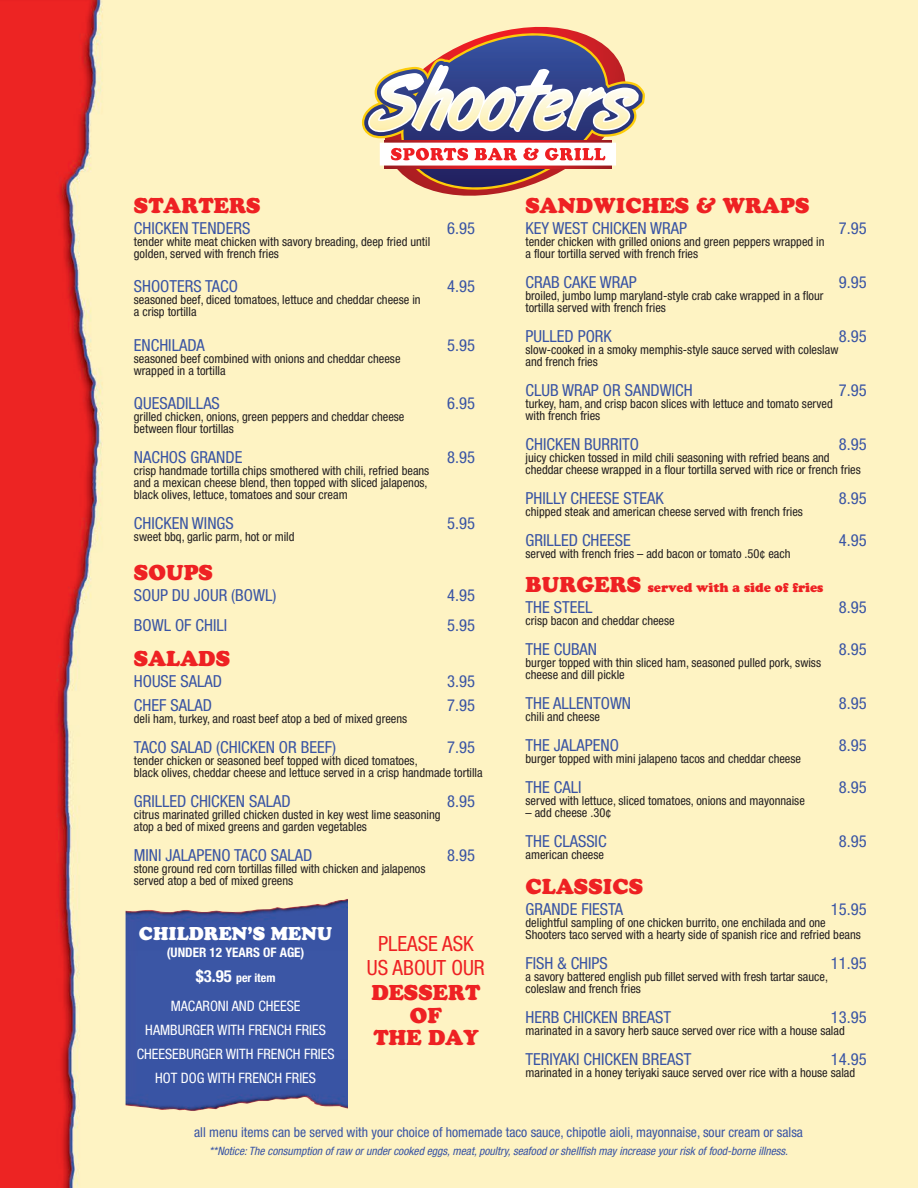
<style>
.page{position:relative;width:918px;height:1188px;background:#fff}
.page>*{position:absolute;margin:0;border:0;box-sizing:border-box;transform-origin:0 0}
.t1{font:condensed 21px/24px "Helvetica Neue LT Std";color:#ee2123;text-align:center}
.t2{font:900 20.7px/22.5px "Cooper BT";color:#ee2123;text-align:center}
.t3{font:900 18px "Cooper BT";color:#fff}
.t4{font:condensed 16.65px "Helvetica Neue LT Std";color:#3954a4}
.t5{font:condensed 14.4px/23.9px "Helvetica Neue LT Std";color:#fff;text-align:center}
.t6{font:condensed 13.65px "Helvetica Neue LT Std";color:#3954a4}
.t7{font:700 condensed 13.2px "Helvetica Neue LT Std";color:#fff}
.t8{font:condensed 12.45px/12px "Helvetica Neue LT Std";color:#231f20}
.t9{font:900 12.45px "Cooper BT";color:#ee2123}
.t10{font:700 condensed 12px "Helvetica Neue LT Std";color:#fff}
.t11{font:italic condensed 11.55px "Helvetica Neue LT Std";color:#3954a4}
.s1{font-size:16.8px}
.s2{font-size:20.7px}
</style>
<div class="page">
<img style="left:0;top:0;width:918px;height:1188px">
<svg style="left:364px;top:27px;width:279px;height:169px"></svg>
<svg style="left:368px;top:27px;width:271px;height:169px;background:#b9a1a0"></svg>
<img style="left:126px;top:899px;width:222px;height:212px">
<h2 class="t2" style="left:134px;top:194px;width:128px">STARTERS</h2>
<h3 class="t4" style="left:134px;top:222px;width:118px">CHICKEN TENDERS</h3>
<h3 class="t4" style="left:447px;top:222px;width:29px">6.95</h3>
<p class="t8" style="left:134px;top:237px;width:298px">tender white meat chicken with savory breading, deep fried until golden, served with french fries</p>
<h3 class="t4" style="left:134px;top:281px;width:106px">SHOOTERS TACO</h3>
<h3 class="t4" style="left:447px;top:281px;width:29px">4.95</h3>
<p class="t8" style="left:134px;top:295px;width:288px">seasoned beef, diced tomatoes, lettuce and cheddar cheese in a crisp tortilla</p>
<h3 class="t4" style="left:134px;top:339px;width:72px">ENCHILADA</h3>
<h3 class="t4" style="left:447px;top:339px;width:29px">5.95</h3>
<p class="t8" style="left:134px;top:354px;width:268px">seasoned beef combined with onions and cheddar cheese wrapped in a tortilla</p>
<h3 class="t4" style="left:134px;top:398px;width:88px">QUESADILLAS</h3>
<h3 class="t4" style="left:447px;top:398px;width:29px">6.95</h3>
<p class="t8" style="left:134px;top:412px;width:272px">grilled chicken, onions, green peppers and cheddar cheese between flour tortillas</p>
<h3 class="t4" style="left:134px;top:452px;width:110px">NACHOS GRANDE</h3>
<h3 class="t4" style="left:447px;top:452px;width:29px">8.95</h3>
<p class="t8" style="left:134px;top:466px;width:297px">crisp handmade tortilla chips smothered with chili, refried beans and a mexican cheese blend, then topped with sliced jalapenos, black olives, lettuce, tomatoes and sour cream</p>
<h3 class="t4" style="left:134px;top:518px;width:101px">CHICKEN WINGS</h3>
<h3 class="t4" style="left:447px;top:518px;width:29px">5.95</h3>
<p class="t8" style="left:134px;top:532px;width:162px">sweet bbq, garlic parm, hot or mild</p>
<h2 class="t2" style="left:134px;top:562px;width:81px">SOUPS</h2>
<h3 class="t4" style="left:134px;top:590px;width:144px">SOUP DU JOUR (BOWL)</h3>
<h3 class="t4" style="left:447px;top:590px;width:29px">4.95</h3>
<h3 class="t4" style="left:134px;top:619px;width:95px">BOWL OF CHILI</h3>
<h3 class="t4" style="left:447px;top:619px;width:29px">5.95</h3>
<h2 class="t2" style="left:134px;top:647px;width:98px">SALADS</h2>
<h3 class="t4" style="left:134px;top:675px;width:90px">HOUSE SALAD</h3>
<h3 class="t4" style="left:447px;top:675px;width:29px">3.95</h3>
<h3 class="t4" style="left:134px;top:699px;width:80px">CHEF SALAD</h3>
<h3 class="t4" style="left:447px;top:699px;width:29px">7.95</h3>
<p class="t8" style="left:134px;top:714px;width:275px">deli ham, turkey, and roast beef atop a bed of mixed greens</p>
<h3 class="t4" style="left:134px;top:741px;width:204px">TACO SALAD (CHICKEN OR BEEF)</h3>
<h3 class="t4" style="left:447px;top:741px;width:29px">7.95</h3>
<p class="t8" style="left:134px;top:756px;width:350px">tender chicken or seasoned beef topped with diced tomatoes,<br>black olives, cheddar cheese and lettuce served in a crisp handmade tortilla</p>
<h3 class="t4" style="left:134px;top:795px;width:158px">GRILLED CHICKEN SALAD</h3>
<h3 class="t4" style="left:447px;top:795px;width:29px">8.95</h3>
<p class="t8" style="left:134px;top:810px;width:308px">citrus marinated grilled chicken dusted in key west lime seasoning atop a bed of mixed greens and garden vegetables</p>
<h3 class="t4" style="left:134px;top:849px;width:180px">MINI JALAPENO TACO SALAD</h3>
<h3 class="t4" style="left:447px;top:849px;width:29px">8.95</h3>
<p class="t8" style="left:134px;top:864px;width:293px">stone ground red corn tortillas filled with chicken and jalapenos served atop a bed of mixed greens</p>
<h3 class="t3" style="left:139px;top:924px;width:195px">CHILDREN’S MENU</h3>
<p class="t7" style="left:167px;top:948px;width:139px">(UNDER 12 YEARS OF AGE)</p>
<p class="t10" style="left:196px;top:973px;width:81px"><span class="s1">$3.95</span> per item</p>
<p class="t5" style="left:137px;top:995px;width:199px">MACARONI AND CHEESE<br>HAMBURGER WITH FRENCH FRIES<br>CHEESEBURGER WITH FRENCH FRIES<br>HOT DOG WITH FRENCH FRIES</p>
<h1 class="t1" style="left:367px;top:933px;width:119px">PLEASE ASK<br>US ABOUT OUR</h1>
<h2 class="t2" style="left:371px;top:982px;width:111px">DESSERT<br>OF<br>THE DAY</h2>
<h2 class="t2" style="left:526px;top:194px;width:285px">SANDWICHES &amp; WRAPS</h2>
<h3 class="t4" style="left:526px;top:222px;width:163px">KEY WEST CHICKEN WRAP</h3>
<h3 class="t4" style="left:839px;top:222px;width:29px">7.95</h3>
<p class="t8" style="left:526px;top:237px;width:301px">tender chicken with grilled onions and green peppers wrapped in a flour tortilla served with french fries</p>
<h3 class="t4" style="left:526px;top:276px;width:113px">CRAB CAKE WRAP</h3>
<h3 class="t4" style="left:839px;top:276px;width:29px">9.95</h3>
<p class="t8" style="left:526px;top:291px;width:300px">broiled, jumbo lump maryland-style crab cake wrapped in a flour tortilla served with french fries</p>
<h3 class="t4" style="left:526px;top:330px;width:88px">PULLED PORK</h3>
<h3 class="t4" style="left:839px;top:330px;width:29px">8.95</h3>
<p class="t8" style="left:526px;top:345px;width:314px">slow-cooked in a smoky memphis-style sauce served with coleslaw and french fries</p>
<h3 class="t4" style="left:526px;top:384px;width:169px">CLUB WRAP OR SANDWICH</h3>
<h3 class="t4" style="left:839px;top:384px;width:29px">7.95</h3>
<p class="t8" style="left:526px;top:399px;width:309px">turkey, ham, and crisp bacon slices with lettuce and tomato served with french fries</p>
<h3 class="t4" style="left:526px;top:438px;width:115px">CHICKEN BURRITO</h3>
<h3 class="t4" style="left:839px;top:438px;width:29px">8.95</h3>
<p class="t8" style="left:526px;top:453px;width:337px">juicy chicken tossed in mild chili seasoning with refried beans and cheddar cheese wrapped in a flour tortilla served with rice or french fries</p>
<h3 class="t4" style="left:526px;top:492px;width:140px">PHILLY CHEESE STEAK</h3>
<h3 class="t4" style="left:839px;top:492px;width:29px">8.95</h3>
<p class="t8" style="left:526px;top:507px;width:279px">chipped steak and american cheese served with french fries</p>
<h3 class="t4" style="left:526px;top:534px;width:107px">GRILLED CHEESE</h3>
<h3 class="t4" style="left:839px;top:534px;width:29px">4.95</h3>
<p class="t8" style="left:526px;top:549px;width:267px">served with french fries – add bacon or tomato .50¢ each</p>
<p class="t9" style="left:526px;top:581px;width:299px"><span class="s2">BURGERS</span> served with a side of fries</p>
<h3 class="t4" style="left:526px;top:602px;width:68px">THE STEEL</h3>
<h3 class="t4" style="left:839px;top:602px;width:29px">8.95</h3>
<p class="t8" style="left:526px;top:616px;width:151px">crisp bacon and cheddar cheese</p>
<h3 class="t4" style="left:526px;top:644px;width:73px">THE CUBAN</h3>
<h3 class="t4" style="left:839px;top:644px;width:29px">8.95</h3>
<p class="t8" style="left:526px;top:658px;width:297px">burger topped with thin sliced ham, seasoned pulled pork, swiss cheese and dill pickle</p>
<h3 class="t4" style="left:526px;top:698px;width:107px">THE ALLENTOWN</h3>
<h3 class="t4" style="left:839px;top:698px;width:29px">8.95</h3>
<p class="t8" style="left:526px;top:712px;width:76px">chili and cheese</p>
<h3 class="t4" style="left:526px;top:740px;width:95px">THE JALAPENO</h3>
<h3 class="t4" style="left:839px;top:740px;width:29px">8.95</h3>
<p class="t8" style="left:526px;top:754px;width:277px">burger topped with mini jalapeno tacos and cheddar cheese</p>
<h3 class="t4" style="left:526px;top:782px;width:57px">THE CALI</h3>
<h3 class="t4" style="left:839px;top:782px;width:29px">8.95</h3>
<p class="t8" style="left:526px;top:796px;width:281px">served with lettuce, sliced tomatoes, onions and mayonnaise</p>
<p class="t8" style="left:526px;top:808px;width:87px">– add cheese .30¢</p>
<h3 class="t4" style="left:526px;top:836px;width:83px">THE CLASSIC</h3>
<h3 class="t4" style="left:839px;top:836px;width:29px">8.95</h3>
<p class="t8" style="left:526px;top:850px;width:80px">american cheese</p>
<h2 class="t2" style="left:526px;top:875px;width:119px">CLASSICS</h2>
<h3 class="t4" style="left:526px;top:903px;width:99px">GRANDE FIESTA</h3>
<h3 class="t4" style="left:831px;top:903px;width:37px">15.95</h3>
<p class="t8" style="left:526px;top:918px;width:337px">delightful sampling of one chicken burrito, one enchilada and one<br>Shooters taco served with a hearty side of spanish rice and refried beans</p>
<h3 class="t4" style="left:526px;top:957px;width:84px">FISH &amp; CHIPS</h3>
<h3 class="t4" style="left:831px;top:957px;width:37px">11.95</h3>
<p class="t8" style="left:526px;top:972px;width:304px">a savory battered english pub fillet served with fresh tartar sauce, coleslaw and french fries</p>
<h3 class="t4" style="left:526px;top:1011px;width:147px">HERB CHICKEN BREAST</h3>
<h3 class="t4" style="left:831px;top:1011px;width:37px">13.95</h3>
<p class="t8" style="left:526px;top:1026px;width:321px">marinated in a savory herb sauce served over rice with a house salad</p>
<h3 class="t4" style="left:526px;top:1053px;width:167px">TERIYAKI CHICKEN BREAST</h3>
<h3 class="t4" style="left:831px;top:1053px;width:37px">14.95</h3>
<p class="t8" style="left:526px;top:1068px;width:331px">marinated in a honey teriyaki sauce served over rice with a house salad</p>
<p class="t6" style="left:194px;top:1127px;width:610px">all menu items can be served with your choice of homemade taco sauce, chipotle aioli, mayonnaise, sour cream or salsa</p>
<p class="t11" style="left:209px;top:1147px;width:580px">**Notice: The consumption of raw or under cooked eggs, meat, poultry, seafood or shellfish may increase your risk of food-borne illness.</p>
</div>
